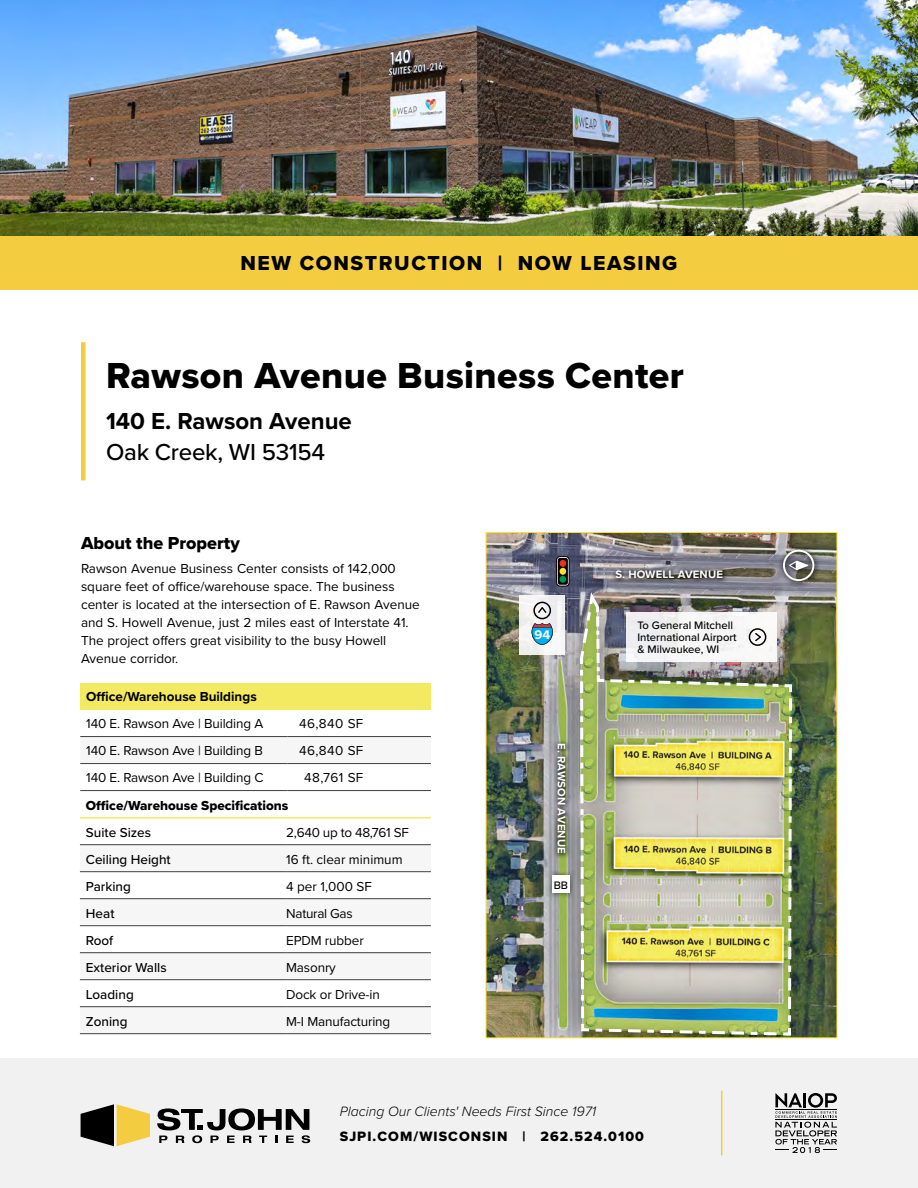
<style>
.page{position:relative;width:918px;height:1188px;background:#fff}
.page>*{position:absolute;margin:0;border:0;box-sizing:border-box;transform-origin:0 0}
.t1{font:37.5px "Proxima Nova Extrabld";letter-spacing:.01em;color:#000}
.t2{font:700 24px "Proxima Nova";color:#000}
.t3{font:500 24px "Proxima Nova";letter-spacing:-.01em;color:#000}
.t4{font:21px "Proxima Nova Extrabld";letter-spacing:.075em;color:#000}
.t5{font:18px "Proxima Nova Extrabld";color:#000}
.t6{font:italic 300 14.1px "Proxima Nova";color:#000}
.t7{font:14.1px "Proxima Nova Extrabld";letter-spacing:.075em;color:#000}
.t8{font:13.5px/18px "Proxima Nova";color:#000}
.t9{font:500 13.5px "Proxima Nova";color:#000}
.t10{font:13.5px "Proxima Nova Extrabld";color:#000}
.t11{font:13.5px "Proxima Nova";letter-spacing:-.02em;color:#000}
.t12{font:700 13.5px "Proxima Nova";color:#000}
.t13{font:700 13.05px "Proxima Nova";color:#fff}
.t14{font:500 11.25px/12px "Proxima Nova";color:#000}
.t15{font:700 11.25px "Proxima Nova";letter-spacing:.015em;color:#fff}
</style>
<div class="page">
<img style="left:0;top:0;width:918px;height:236px">
<div style="left:80px;top:683px;width:351px;height:27px;background:#f3ea61"></div>
<svg style="left:80px;top:737px;width:351px;height:1px"></svg>
<hr style="left:80px;top:790px;width:207px;height:1px;background:#3d3f41">
<hr style="left:287px;top:790px;width:144px;height:1px;background:#3d3f41">
<hr style="left:80px;top:736px;width:207px;height:1px;background:#3d3f41">
<hr style="left:287px;top:736px;width:144px;height:1px;background:#3d3f41">
<hr style="left:80px;top:763px;width:207px;height:1px;background:#3d3f41">
<hr style="left:287px;top:763px;width:144px;height:1px;background:#3d3f41">
<svg style="left:80px;top:818px;width:351px;height:1px"></svg>
<svg style="left:80px;top:845px;width:351px;height:163px;fill:#f6f6f6"></svg>
<svg style="left:80px;top:872px;width:351px;height:134px"></svg>
<hr style="left:80px;top:844px;width:206px;height:1px;background:#3d3f41">
<hr style="left:286px;top:844px;width:145px;height:1px;background:#3d3f41">
<hr style="left:80px;top:898px;width:206px;height:1px;background:#3d3f41">
<hr style="left:286px;top:898px;width:145px;height:1px;background:#3d3f41">
<hr style="left:80px;top:925px;width:206px;height:1px;background:#3d3f41">
<hr style="left:286px;top:925px;width:145px;height:1px;background:#3d3f41">
<hr style="left:80px;top:952px;width:206px;height:1px;background:#3d3f41">
<hr style="left:286px;top:952px;width:145px;height:1px;background:#3d3f41">
<hr style="left:80px;top:979px;width:206px;height:1px;background:#3d3f41">
<hr style="left:286px;top:979px;width:145px;height:1px;background:#3d3f41">
<hr style="left:80px;top:1006px;width:206px;height:1px;background:#3d3f41">
<hr style="left:286px;top:1006px;width:145px;height:1px;background:#3d3f41">
<hr style="left:80px;top:1033px;width:206px;height:1px;background:#3d3f41">
<hr style="left:286px;top:1033px;width:145px;height:1px;background:#3d3f41">
<hr style="left:80px;top:871px;width:206px;height:1px;background:#3d3f41">
<hr style="left:286px;top:871px;width:145px;height:1px;background:#3d3f41">
<hr style="left:80px;top:817px;width:206px;height:1px;background:#f3ea61">
<hr style="left:286px;top:817px;width:145px;height:1px;background:#f3ea61">
<div style="left:0;top:236px;width:918px;height:54px;background:#f3cd3f"></div>
<img style="left:488px;top:534px;width:347px;height:502px">
<div style="left:552px;top:739px;width:20px;height:121px;background:#000;opacity:.75"></div>
<div style="left:611px;top:565px;width:117px;height:18px;background:#000;opacity:.75"></div>
<div style="left:777px;top:544px;width:43px;height:43px;background:#000;opacity:.75"></div>
<svg style="left:783px;top:550px;width:31px;height:31px"></svg>
<img style="left:579px;top:585px;width:215px;height:24px">
<div style="left:546px;top:870px;width:30px;height:29px;background:#000;opacity:.75"></div>
<div style="left:552px;top:876px;width:18px;height:17px;background:#fff"></div>
<img style="left:579px;top:609px;width:215px;height:428px">
<div style="left:519px;top:595px;width:46px;height:59px;background:#f5f4f3"></div>
<svg style="left:532px;top:602px;width:21px;height:43px"></svg>
<div style="left:0;top:1058px;width:918px;height:130px;background:#f1f1f2"></div>
<svg style="left:81px;top:1104px;width:69px;height:42px"></svg>
<svg style="left:157px;top:1108px;width:153px;height:35px"></svg>
<hr style="left:721px;top:1091px;width:1px;height:64px;background:#f3cd3f">
<svg style="left:775px;top:1093px;width:62px;height:60px"></svg>
<div style="left:81px;top:342px;width:5px;height:138px;background:#f3cd3f"></div>
<div style="left:557px;top:557px;width:12px;height:29px;background:#9c9c9c;border-radius:4px"></div>
<div style="left:556px;top:556px;width:13px;height:30px;border:1px solid #000;border-radius:4px"></div>
<svg style="left:558px;top:558px;width:10px;height:27px"></svg>
<div style="left:560px;top:560px;width:6px;height:7px;background:#ee3124;border-radius:50%"></div>
<div style="left:560px;top:568px;width:6px;height:7px;background:#ffe125;border-radius:50%"></div>
<div style="left:560px;top:576px;width:6px;height:7px;background:#009548;border-radius:50%"></div>
<h3 class="t4" style="left:241px;top:247px;width:438px">NEW CONSTRUCTION | NOW LEASING</h3>
<h1 class="t1" style="left:106px;top:348px;width:579px">Rawson Avenue Business Center</h1>
<h2 class="t2" style="left:106px;top:403px;width:247px">140 E. Rawson Avenue</h2>
<h2 class="t3" style="left:106px;top:435px;width:221px">Oak Creek, WI 53154</h2>
<h3 class="t5" style="left:81px;top:530px;width:160px">About the Property</h3>
<p class="t8" style="left:81px;top:559px;width:340px">Rawson Avenue Business Center consists of 142,000 square feet of office/warehouse space. The business center is located at the intersection of E. Rawson Avenue and S. Howell Avenue, just 2 miles east of Interstate 41.<br>The project offers great visibility to the busy Howell Avenue corridor.</p>
<p class="t12" style="left:86px;top:687px;width:172px">Office/Warehouse Buildings</p>
<p class="t8" style="left:86px;top:714px;width:179px">140 E. Rawson Ave | Building A</p>
<p class="t8" style="left:299px;top:714px;width:66px">46,840 SF</p>
<p class="t8" style="left:86px;top:741px;width:178px">140 E. Rawson Ave | Building B</p>
<p class="t8" style="left:299px;top:741px;width:66px">46,840 SF</p>
<p class="t8" style="left:86px;top:768px;width:179px">140 E. Rawson Ave | Building C</p>
<p class="t8" style="left:304px;top:768px;width:61px">48,761 SF</p>
<p class="t10" style="left:86px;top:795px;width:204px">Office/Warehouse Specifications</p>
<p class="t9" style="left:86px;top:822px;width:67px">Suite Sizes</p>
<p class="t11" style="left:286px;top:822px;width:124px">2,640 up to 48,761 SF</p>
<p class="t9" style="left:86px;top:849px;width:86px">Ceiling Height</p>
<p class="t8" style="left:286px;top:849px;width:118px">16 ft. clear minimum</p>
<p class="t9" style="left:86px;top:876px;width:47px">Parking</p>
<p class="t8" style="left:286px;top:876px;width:87px">4 per 1,000 SF</p>
<p class="t9" style="left:86px;top:903px;width:30px">Heat</p>
<p class="t11" style="left:286px;top:903px;width:68px">Natural Gas</p>
<p class="t9" style="left:86px;top:930px;width:29px">Roof</p>
<p class="t8" style="left:286px;top:930px;width:79px">EPDM rubber</p>
<p class="t9" style="left:86px;top:957px;width:82px">Exterior Walls</p>
<p class="t8" style="left:286px;top:957px;width:51px">Masonry</p>
<p class="t9" style="left:86px;top:984px;width:49px">Loading</p>
<p class="t8" style="left:286px;top:984px;width:95px">Dock or Drive-in</p>
<p class="t9" style="left:86px;top:1011px;width:43px">Zoning</p>
<p class="t8" style="left:286px;top:1011px;width:106px">M-I Manufacturing</p>
<p class="t13" style="left:534px;top:625px;width:17px">94</p>
<p class="t15" style="left:570px;top:743px;width:112px;rotate:90deg">E. RAWSON AVENUE</p>
<p class="t14" style="left:554px;top:878px;width:16px">BB</p>
<p class="t15" style="left:615px;top:566px;width:109px">S. HOWELL AVENUE</p>
<p class="t14" style="left:637px;top:618px;width:101px">To General Mitchell<br>International Airport &amp; Milwaukee, WI</p>
<p class="t6" style="left:340px;top:1101px;width:258px">Placing Our Clients' Needs First Since 1971</p>
<p class="t7" style="left:340px;top:1126px;width:306px">SJPI.COM/WISCONSIN | 262.524.0100</p>
</div>
